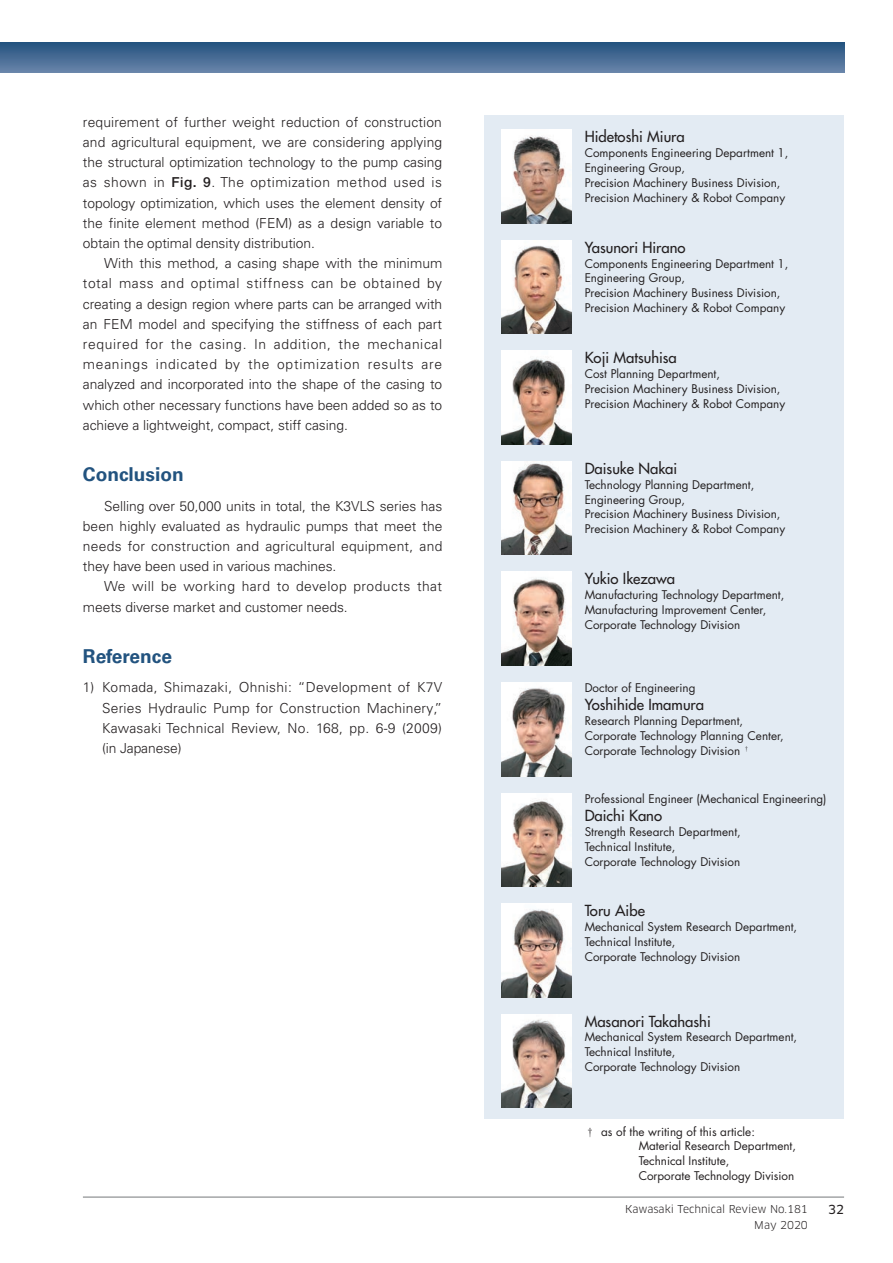
<style>
.page{position:relative;width:893px;height:1263px;background:#fff}
.page>*{position:absolute;margin:0;border:0;box-sizing:border-box;transform-origin:0 0}
.t1{font:700 19.2px "Univers LT Pro 65";color:#22537f}
.t2{font:500 14.85px "Futura Std";color:#231f20}
.t3{font:300 13.8px/20.2px "Univers LT Pro 45";letter-spacing:-.005em;color:#231f20;text-align:justify}
.t4{font:300 13.8px/20.2px "Univers LT Pro 45";letter-spacing:.015em;color:#231f20}
.t5{font:12.15px "Clan Pro News";color:#231f20}
.t6{font:11.7px/14.9px "Futura Std";color:#231f20}
.t7{font:10.65px "Clan Pro";color:#231f20}
.s1{font-family:"Helvetica Neue LT Std";font-weight:500}
.s2{font-family:"Koz Min Pr 6 N";font-size:10.65px}
</style>
<div class="page">
<svg style="left:0;top:43px;width:844px;height:29px;background:#466b94"></svg>
<hr style="left:83px;top:1197px;width:761px;height:1px;background:#76787b">
<div style="left:485px;top:115px;width:359px;height:1003px;background:#e3ebf3"></div>
<img style="left:502px;top:130px;width:70px;height:93px">
<img style="left:502px;top:240px;width:70px;height:94px">
<img style="left:502px;top:351px;width:70px;height:93px">
<img style="left:502px;top:461px;width:70px;height:94px">
<img style="left:502px;top:572px;width:70px;height:93px">
<img style="left:502px;top:682px;width:70px;height:94px">
<img style="left:502px;top:793px;width:70px;height:94px">
<img style="left:502px;top:904px;width:70px;height:93px">
<img style="left:502px;top:1014px;width:70px;height:94px">
<p class="t3" style="left:83px;top:112px;width:361px">requirement of further weight reduction of construction and agricultural equipment, we are considering applying the structural optimization technology to the pump casing as shown in <span class="s1">Fig. 9</span>. The optimization method used is topology optimization, which uses the element density of the finite element method (FEM) as a design variable to obtain the optimal density distribution.</p>
<p class="t3" style="left:83px;top:253px;width:361px;text-indent:21px">With this method, a casing shape with the minimum total mass and optimal stiffness can be obtained by creating a design region where parts can be arranged with an FEM model and specifying the stiffness of each part required for the casing. In addition, the mechanical meanings indicated by the optimization results are analyzed and incorporated into the shape of the casing to which other necessary functions have been added so as to achieve a lightweight, compact, stiff casing.</p>
<h1 class="t1" style="left:83px;top:463px;width:102px">Conclusion</h1>
<p class="t3" style="left:83px;top:495px;width:361px;text-indent:21px">Selling over 50,000 units in total, the K3VLS series has been highly evaluated as hydraulic pumps that meet the needs for construction and agricultural equipment, and they have been used in various machines.</p>
<p class="t4" style="left:83px;top:576px;width:361px;text-indent:21px">We will be working hard to develop products that meets diverse market and customer needs.</p>
<h1 class="t1" style="left:83px;top:645px;width:91px">Reference</h1>
<p class="t3" style="left:102px;top:677px;width:342px;text-indent:-19px">1) Komada, Shimazaki, Ohnishi: “Development of K7V Series Hydraulic Pump for Construction Machinery,” Kawasaki Technical Review, No. 168, pp. 6-9 (2009) (in Japanese)</p>
<p class="t2" style="left:585px;top:127px;width:102px">Hidetoshi Miura</p>
<p class="t6" style="left:585px;top:145px;width:205px">Components Engineering Department 1, Engineering Group,<br>Precision Machinery Business Division, Precision Machinery &amp; Robot Company</p>
<p class="t2" style="left:585px;top:238px;width:102px">Yasunori Hirano</p>
<p class="t6" style="left:585px;top:256px;width:205px">Components Engineering Department 1, Engineering Group,<br>Precision Machinery Business Division, Precision Machinery &amp; Robot Company</p>
<p class="t2" style="left:585px;top:348px;width:94px">Koji Matsuhisa</p>
<p class="t6" style="left:585px;top:366px;width:202px">Cost Planning Department,<br>Precision Machinery Business Division,<br>Precision Machinery &amp; Robot Company</p>
<p class="t2" style="left:585px;top:459px;width:94px">Daisuke Nakai</p>
<p class="t6" style="left:585px;top:477px;width:202px">Technology Planning Department, Engineering Group,<br>Precision Machinery Business Division, Precision Machinery &amp; Robot Company</p>
<p class="t2" style="left:585px;top:569px;width:92px">Yukio Ikezawa</p>
<p class="t6" style="left:585px;top:588px;width:201px">Manufacturing Technology Department,<br>Manufacturing Improvement Center,<br>Corporate Technology Division</p>
<p class="t6" style="left:585px;top:681px;width:112px">Doctor of Engineering</p>
<p class="t2" style="left:585px;top:695px;width:121px">Yoshihide Imamura</p>
<p class="t6" style="left:585px;top:714px;width:201px">Research Planning Department,<br>Corporate Technology Planning Center,<br>Corporate Technology Division <sup>†</sup></p>
<p class="t6" style="left:585px;top:791px;width:243px">Professional Engineer (Mechanical Engineering)</p>
<p class="t2" style="left:585px;top:806px;width:79px">Daichi Kano</p>
<p class="t6" style="left:585px;top:824px;width:158px">Strength Research Department,<br>Technical Institute,<br>Corporate Technology Division</p>
<p class="t2" style="left:585px;top:901px;width:62px">Toru Aibe</p>
<p class="t6" style="left:585px;top:919px;width:214px">Mechanical System Research Department,<br>Technical Institute,<br>Corporate Technology Division</p>
<p class="t2" style="left:585px;top:1012px;width:128px">Masanori Takahashi</p>
<p class="t6" style="left:585px;top:1030px;width:214px">Mechanical System Research Department,<br>Technical Institute,<br>Corporate Technology Division</p>
<p class="t6" style="left:639px;top:1124px;width:159px;text-indent:-54px"><span class="s2">†</span> as of the writing of this article:<br>Material Research Department,<br>Technical Institute,<br>Corporate Technology Division</p>
<p class="t7" style="left:625px;top:1202px;width:184px">Kawasaki Technical Review No.181</p>
<p class="t5" style="left:828px;top:1202px;width:17px">32</p>
<p class="t7" style="left:754px;top:1218px;width:55px">May 2020</p>
</div>
